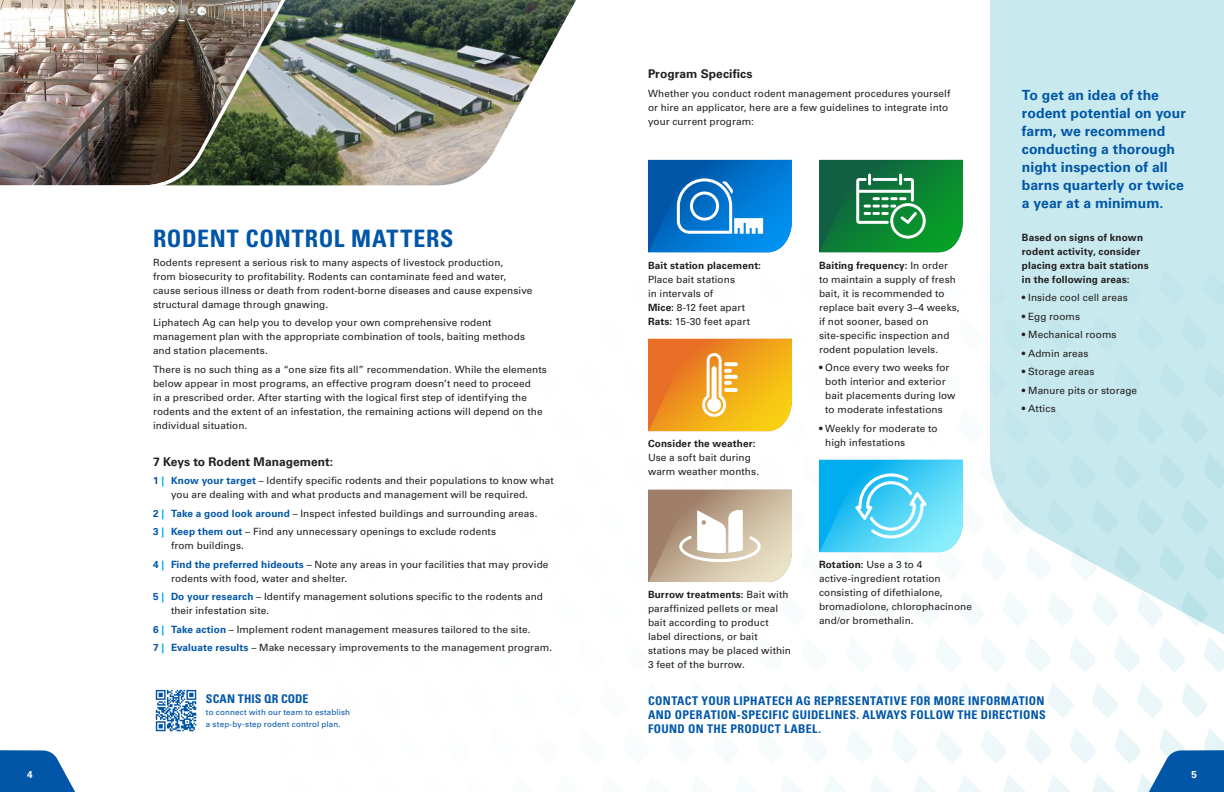
<style>
.page{position:relative;width:1224px;height:792px;background:#fff}
.page>*{position:absolute;margin:0;border:0;box-sizing:border-box;transform-origin:0 0}
.t1{font:700 condensed 24px "Univers LT Std";letter-spacing:.03em;color:#0156a8}
.t2{font:700 14px/18px "Univers LT Std";letter-spacing:.005em;color:#0156a8}
.t3{font:700 condensed 12px/14px "Univers LT Std";letter-spacing:.025em;color:#0156a8;text-align:justify}
.t4{font:700 12px "Univers LT Std";letter-spacing:.005em;color:#231f20}
.t5{font:10px/14px "Univers LT Std";letter-spacing:.01em;color:#231f20}
.t6{font:700 10px/14px "Univers LT Std";letter-spacing:.015em;color:#231f20}
.t7{font:700 10px "Univers LT Std";color:#fff}
.t8{font:8px/12px "Univers LT Std";letter-spacing:.02em;color:#0156a8}
.s1{font-weight:700;color:#0156a8}
.s2{font-weight:700;color:#00aeef}
.s3{font-weight:700}
</style>
<div class="page">
<img style="left:292px;top:0;width:284px;height:185px">
<img style="left:155px;top:689px;width:42px;height:43px">
<svg style="left:819px;top:160px;width:144px;height:92px;background:#248a4a"></svg>
<svg style="left:819px;top:460px;width:144px;height:92px;background:#4fcff5"></svg>
<svg style="left:648px;top:339px;width:144px;height:92px;background:#f0a32d"></svg>
<svg style="left:724px;top:388px;width:14px;height:4px"></svg>
<svg style="left:648px;top:490px;width:144px;height:92px;background:#cbb9a4"></svg>
<svg style="left:990px;top:0;width:234px;height:650px;background:#cdebef"></svg>
<img style="left:0;top:0;width:292px;height:186px">
<svg style="left:648px;top:160px;width:144px;height:92px;background:#1a7ece"></svg>
<svg style="left:0;top:750px;width:75px;height:42px;background:#2971b6"></svg>
<svg style="left:1144px;top:750px;width:80px;height:42px"></svg>
<p class="t1" style="left:153px;top:224px;width:302px">RODENT CONTROL MATTERS</p>
<p class="t5" style="left:153px;top:255px;width:381px">Rodents represent a serious risk to many aspects of livestock production,<br>from biosecurity to profitability. Rodents can contaminate feed and water, cause serious illness or death from rodent-borne diseases and cause expensive structural damage through gnawing.</p>
<p class="t5" style="left:153px;top:316px;width:374px">Liphatech Ag can help you to develop your own comprehensive rodent management plan with the appropriate combination of tools, baiting methods and station placements.</p>
<p class="t5" style="left:153px;top:362px;width:395px">There is no such thing as a “one size fits all” recommendation. While the elements below appear in most programs, an effective program doesn’t need to proceed<br>in a prescribed order. After starting with the logical first step of identifying the rodents and the extent of an infestation, the remaining actions will depend on the individual situation.</p>
<p class="t4" style="left:153px;top:455px;width:182px">7 Keys to Rodent Management:</p>
<p class="t5" style="left:171px;top:474px;width:384px;text-indent:-18px"><span class="s1">1</span> <span class="s2">|</span> <span class="s1">Know your target</span> – Identify specific rodents and their populations to know what you are dealing with and what products and management will be required.</p>
<p class="t5" style="left:153px;top:506px;width:386px"><span class="s1">2</span> <span class="s2">|</span> <span class="s1">Take a good look around</span> – Inspect infested buildings and surrounding areas.</p>
<p class="t5" style="left:171px;top:525px;width:327px;text-indent:-18px"><span class="s1">3</span> <span class="s2">|</span> <span class="s1">Keep them out</span> – Find any unnecessary openings to exclude rodents from buildings.</p>
<p class="t5" style="left:171px;top:557px;width:379px;text-indent:-18px"><span class="s1">4</span> <span class="s2">|</span> <span class="s1">Find the preferred hideouts</span> – Note any areas in your facilities that may provide rodents with food, water and shelter.</p>
<p class="t5" style="left:171px;top:590px;width:373px;text-indent:-18px"><span class="s1">5</span> <span class="s2">|</span> <span class="s1">Do your research</span> – Identify management solutions specific to the rodents and their infestation site.</p>
<p class="t5" style="left:153px;top:622px;width:379px"><span class="s1">6</span> <span class="s2">|</span> <span class="s1">Take action</span> – Implement rodent management measures tailored to the site.</p>
<p class="t5" style="left:153px;top:641px;width:401px"><span class="s1">7</span> <span class="s2">|</span> <span class="s1">Evaluate results</span> – Make necessary improvements to the management program.</p>
<p class="t3" style="left:206px;top:692px;width:104px">SCAN THIS QR CODE</p>
<p class="t8" style="left:206px;top:706px;width:146px">to connect with our team to establish a step-by-step rodent control plan.</p>
<p class="t4" style="left:648px;top:67px;width:106px">Program Specifics</p>
<p class="t5" style="left:648px;top:86px;width:304px">Whether you conduct rodent management procedures yourself or hire an applicator, here are a few guidelines to integrate into your current program:</p>
<p class="t5" style="left:648px;top:258px;width:115px"><span class="s3">Bait station placement:<br></span>Place bait stations<br>in intervals of<br><span class="s3">Mice:</span> 8-12 feet apart<br><span class="s3">Rats:</span> 15-30 feet apart</p>
<p class="t5" style="left:648px;top:437px;width:113px"><span class="s3">Consider the weather:<br></span>Use a soft bait during warm weather months.</p>
<p class="t5" style="left:819px;top:258px;width:142px"><span class="s3">Baiting frequency:</span> In order to maintain a supply of fresh bait, it is recommended to replace bait every 3–4 weeks, if not sooner, based on site-specific inspection and rodent population levels.</p>
<p class="t5" style="left:825px;top:361px;width:132px;text-indent:-6px">• Once every two weeks for both interior and exterior bait placements during low to moderate infestations</p>
<p class="t5" style="left:825px;top:421px;width:114px;text-indent:-6px">• Weekly for moderate to high infestations</p>
<p class="t5" style="left:648px;top:588px;width:144px"><span class="s3">Burrow treatments:</span> Bait with paraffinized pellets or meal bait according to product label directions, or bait stations may be placed within<br>3 feet of the burrow.</p>
<p class="t5" style="left:819px;top:558px;width:155px"><span class="s3">Rotation:</span> Use a 3 to 4 active-ingredient rotation consisting of difethialone, bromadiolone, chlorophacinone and/or bromethalin.</p>
<p class="t2" style="left:1022px;top:86px;width:165px">To get an idea of the rodent potential on your farm, we recommend conducting a thorough night inspection of all barns quarterly or twice a year at a minimum.</p>
<p class="t6" style="left:1022px;top:230px;width:128px">Based on signs of known rodent activity, consider placing extra bait stations in the following areas:</p>
<p class="t5" style="left:1022px;top:291px;width:107px">• Inside cool cell areas</p>
<p class="t5" style="left:1022px;top:309px;width:60px">• Egg rooms</p>
<p class="t5" style="left:1022px;top:328px;width:96px">• Mechanical rooms</p>
<p class="t5" style="left:1022px;top:346px;width:68px">• Admin areas</p>
<p class="t5" style="left:1022px;top:365px;width:74px">• Storage areas</p>
<p class="t5" style="left:1022px;top:383px;width:117px">• Manure pits or storage</p>
<p class="t5" style="left:1022px;top:402px;width:35px">• Attics</p>
<p class="t3" style="left:648px;top:694px;width:399px">CONTACT YOUR LIPHATECH AG REPRESENTATIVE FOR MORE INFORMATION AND OPERATION-SPECIFIC GUIDELINES. ALWAYS FOLLOW THE DIRECTIONS FOUND ON THE PRODUCT LABEL.</p>
<p class="t7" style="left:27px;top:768px;width:7px">4</p>
<p class="t7" style="left:1191px;top:768px;width:7px">5</p>
</div>
